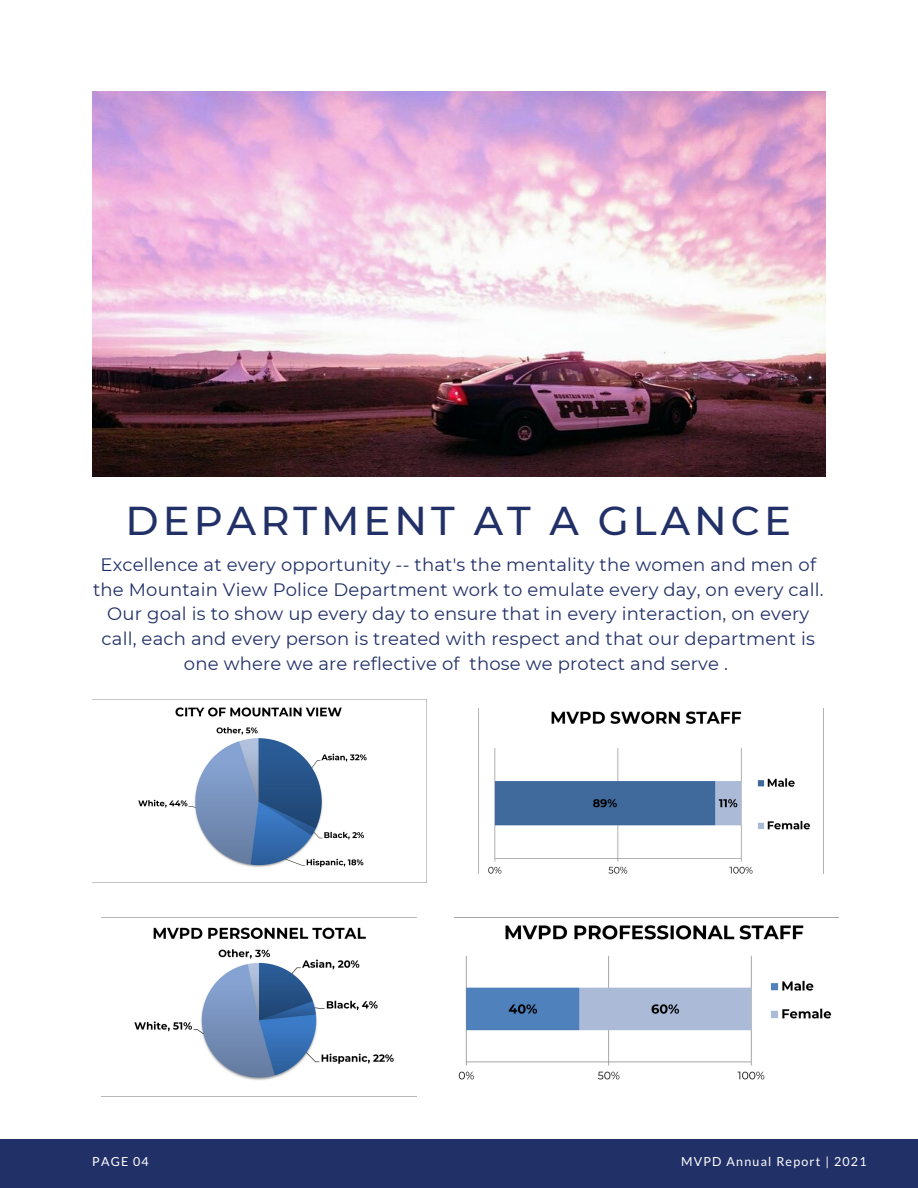
<style>
.page{position:relative;width:918px;height:1188px;background:#fff}
.page>*{position:absolute;margin:0;border:0;box-sizing:border-box;transform-origin:0 0}
.t1{font:500 40.2px "Montserrat";letter-spacing:.1em;color:#223068}
.t2{font:18px/24.8px "Montserrat";letter-spacing:.01em;color:#223068;text-align:center}
.t3{font:12.45px "Lato";letter-spacing:.1em;color:#fff}
</style>
<div class="page">
<div style="left:0;top:1139px;width:918px;height:49px;background:#223068"></div>
<img style="left:92px;top:92px;width:734px;height:385px">
<img style="left:101px;top:917px;width:315px;height:163px">
<img style="left:92px;top:699px;width:335px;height:184px">
<img style="left:488px;top:708px;width:336px;height:165px">
<img style="left:455px;top:917px;width:384px;height:163px">
<h1 class="t1" style="left:126px;top:496px;width:667px">DEPARTMENT AT A GLANCE</h1>
<p class="t2" style="left:93px;top:552px;width:732px">Excellence at every opportunity -- that's the mentality the women and men of the Mountain View Police Department work to emulate every day, on every call.<br>Our goal is to show up every day to ensure that in every interaction, on every call, each and every person is treated with respect and that our department is one where we are reflective of those we protect and serve .</p>
<p class="t3" style="left:92px;top:1154px;width:58px">PAGE 04</p>
<p class="t3" style="left:681px;top:1154px;width:187px">MVPD Annual Report | 2021</p>
</div>
